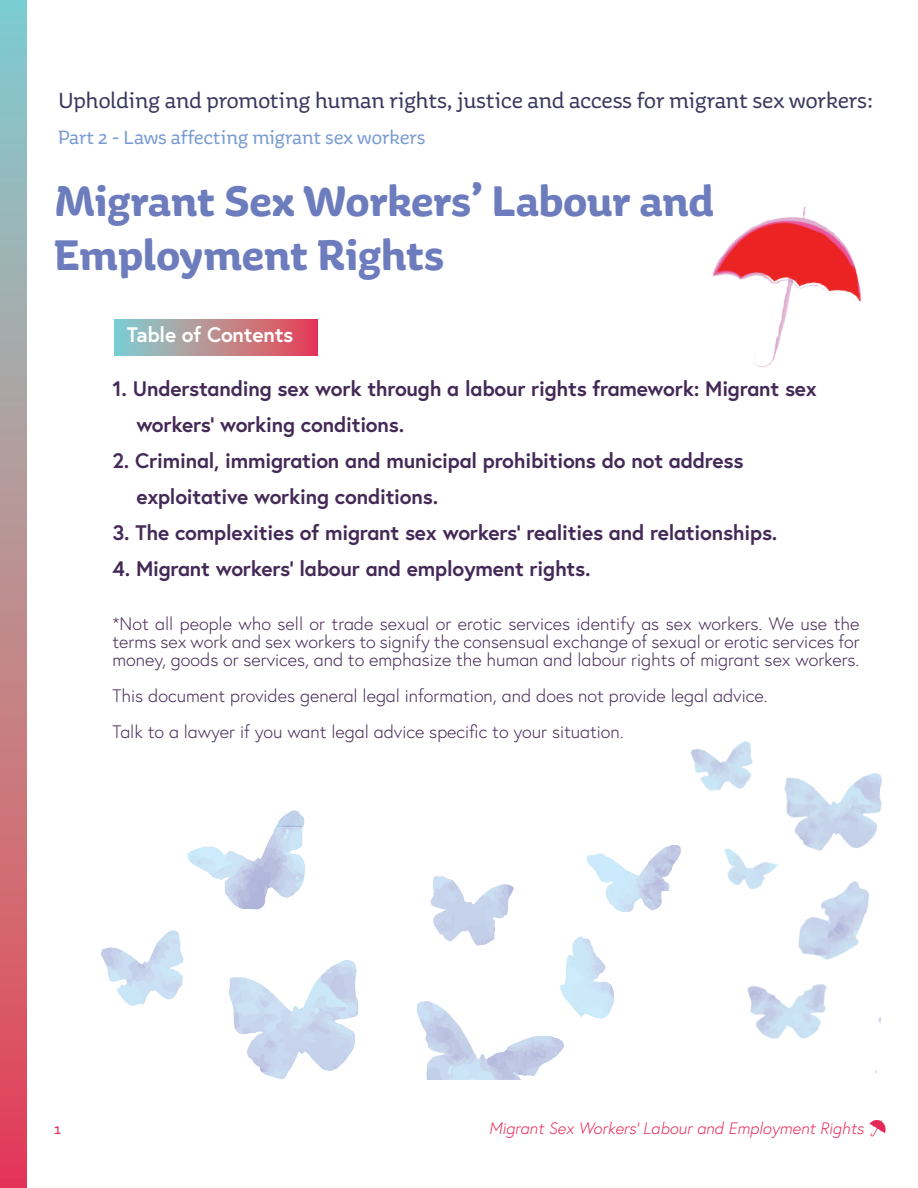
<style>
.page{position:relative;width:918px;height:1188px;background:#fff}
.page>*{position:absolute;margin:0;border:0;box-sizing:border-box;transform-origin:0 0}
.t1{font:700 45px/54px "Aniuk";color:#6c7cbd}
.t2{font:24px "Aniuk";color:#39395f}
.t3{font:700 21px/36px "Europa";letter-spacing:-.01em;color:#442957}
.t4{font:21px "Aniuk";color:#799bd1}
.t5{font:700 21px "Europa";letter-spacing:-.01em;color:#fff}
.t6{font:300 18px/18px "Europa";color:#442957;text-align:justify}
.t7{font:italic 300 16.5px "Europa";color:#e62a57}
.t8{font:16.5px "Aniuk";color:#e62a57}
</style>
<div class="page">
<div style="left:0;top:0;width:27px;height:1188px;background:linear-gradient(to bottom,#86d3cf,#eb4354)"></div>
<svg style="left:115px;top:320px;width:202px;height:36px;background:#b88a91"></svg>
<img style="left:101px;top:847px;width:560px;height:233px">
<img style="left:202px;top:810px;width:176px;height:44px">
<svg style="left:869px;top:1120px;width:17px;height:17px"></svg>
<img style="left:661px;top:741px;width:221px;height:333px">
<img style="left:792px;top:741px;width:16px;height:52px">
<div style="left:662px;top:891px;width:80px;height:171px;background:#fff"></div>
<img style="left:712px;top:206px;width:150px;height:162px">
<h2 class="t2" style="left:58px;top:87px;width:816px">Upholding and promoting human rights, justice and access for migrant sex workers:</h2>
<p class="t4" style="left:58px;top:125px;width:369px">Part 2 - Laws affecting migrant sex workers</p>
<h1 class="t1" style="left:54px;top:174px;width:661px">Migrant Sex Workers’ Labour and<br>Employment Rights</h1>
<p class="t5" style="left:127px;top:320px;width:168px">Table of Contents</p>
<p class="t3" style="left:136px;top:370px;width:682px;text-indent:-24px">1. Understanding sex work through a labour rights framework: Migrant sex workers’ working conditions.</p>
<p class="t3" style="left:136px;top:442px;width:609px;text-indent:-24px">2. Criminal, immigration and municipal prohibitions do not address exploitative working conditions.</p>
<p class="t3" style="left:113px;top:514px;width:666px">3. The complexities of migrant sex workers’ realities and relationships.</p>
<p class="t3" style="left:113px;top:550px;width:480px">4. Migrant workers’ labour and employment rights.</p>
<p class="t6" style="left:112px;top:614px;width:749px">*Not all people who sell or trade sexual or erotic services identify as sex workers. We use the terms sex work and sex workers to signify the consensual exchange of sexual or erotic services for money, goods or services, and to emphasize the human and labour rights of migrant sex workers.</p>
<p class="t6" style="left:112px;top:677px;width:657px;line-height:36px">This document provides general legal information, and does not provide legal advice.<br>Talk to a lawyer if you want legal advice specific to your situation.</p>
<p class="t8" style="left:54px;top:1119px;width:8px">1</p>
<p class="t7" style="left:489px;top:1118px;width:377px">Migrant Sex Workers’ Labour and Employment Rights</p>
</div>
